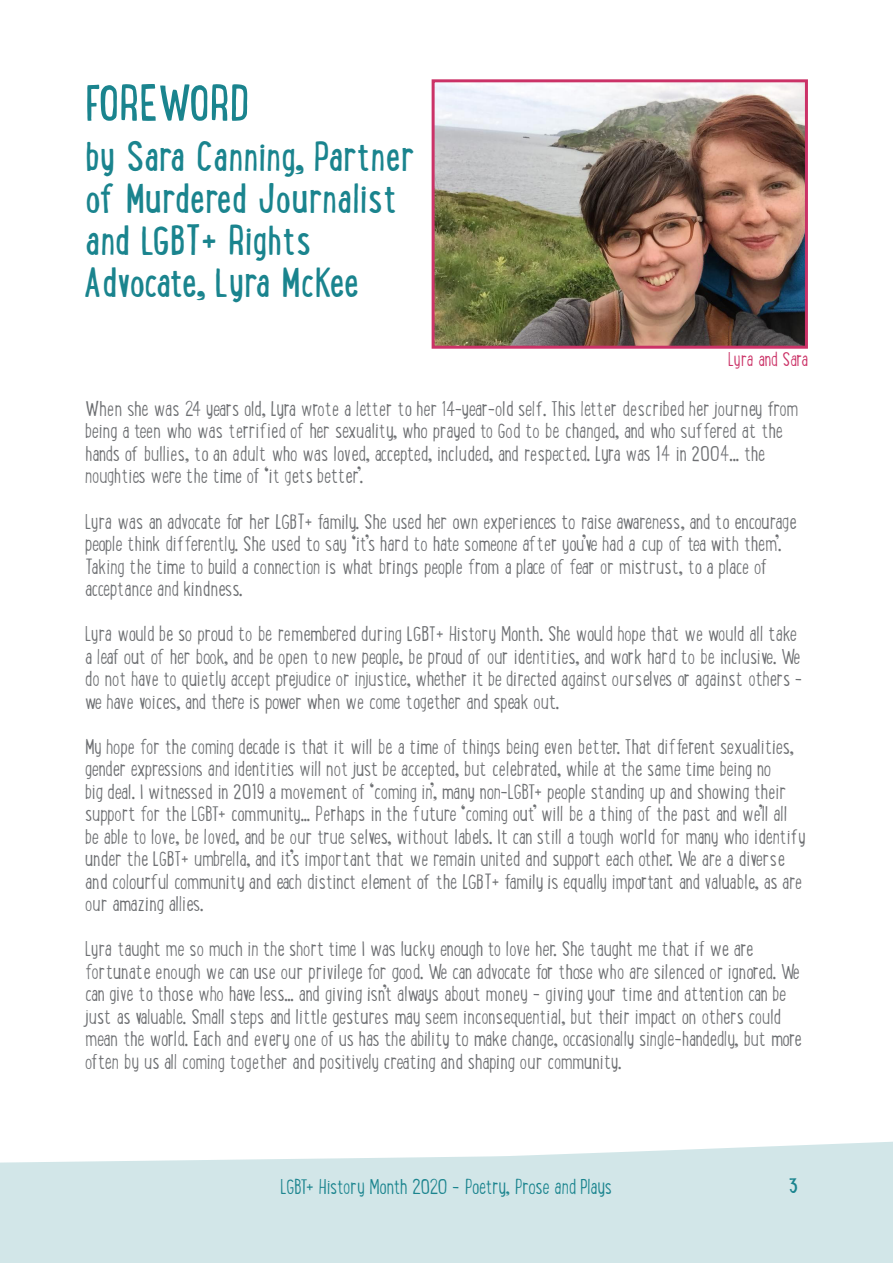
<style>
.page{position:relative;width:893px;height:1263px;background:#fff}
.page>*{position:absolute;margin:0;border:0;box-sizing:border-box;transform-origin:0 0}
.Sub_heading{font:54px "Lunch Box";color:#1a848e}
.Sub_heading-2{font:45px/42px "Lunch Box";color:#1a848e}
.t1{font:300 22.5px/22.5px "Lunch Box";color:#6d6f72}
.t2{font:300 22.5px "Lunch Box";letter-spacing:-.015em;color:#1a848e}
.t3{font:22.5px "Lunch Box";color:#1a848e}
.t4{font:300 21px "Lunch Box";letter-spacing:-.005em;color:#cb3267}
</style>
<div class="page">
<img style="left:436px;top:83px;width:368px;height:262px">
<div style="left:432px;top:79px;width:376px;height:270px;border:3px solid #cb3267"></div>
<p class="Sub_heading" style="left:85px;top:65px;width:166px">FOREWORD</p>
<p class="Sub_heading-2" style="left:85px;top:134px;width:330px">by Sara Canning, Partner of Murdered Journalist and LGBT+ Rights<br>Advocate, Lyra McKee</p>
<p class="t4" style="left:728px;top:347px;width:81px">Lyra and Sara</p>
<p class="t1" style="left:85px;top:398px;width:714px">When she was 24 years old, Lyra wrote a letter to her 14-year-old self. This letter described her journey from being a teen who was terrified of her sexuality, who prayed to God to be changed, and who suffered at the hands of bullies, to an adult who was loved, accepted, included, and respected. Lyra was 14 in 2004... the noughties were the time of ‘it gets better’.</p>
<p class="t1" style="left:85px;top:510px;width:712px">Lyra was an advocate for her LGBT+ family. She used her own experiences to raise awareness, and to encourage people think differently. She used to say ‘it’s hard to hate someone after you’ve had a cup of tea with them’.<br>Taking the time to build a connection is what brings people from a place of fear or mistrust, to a place of acceptance and kindness.</p>
<p class="t1" style="left:85px;top:623px;width:719px">Lyra would be so proud to be remembered during LGBT+ History Month. She would hope that we would all take a leaf out of her book, and be open to new people, be proud of our identities, and work hard to be inclusive. We do not have to quietly accept prejudice or injustice, whether it be directed against ourselves or against others - we have voices, and there is power when we come together and speak out.</p>
<p class="t1" style="left:85px;top:735px;width:722px">My hope for the coming decade is that it will be a time of things being even better. That different sexualities, gender expressions and identities will not just be accepted, but celebrated, while at the same time being no<br>big deal. I witnessed in 2019 a movement of ‘coming in’, many non-LGBT+ people standing up and showing their support for the LGBT+ community... Perhaps in the future ‘coming out’ will be a thing of the past and we’ll all be able to love, be loved, and be our true selves, without labels. It can still a tough world for many who identify under the LGBT+ umbrella, and it’s important that we remain united and support each other. We are a diverse and colourful community and each distinct element of the LGBT+ family is equally important and valuable, as are our amazing allies.</p>
<p class="t1" style="left:85px;top:938px;width:718px">Lyra taught me so much in the short time I was lucky enough to love her. She taught me that if we are fortunate enough we can use our privilege for good. We can advocate for those who are silenced or ignored. We can give to those who have less... and giving isn’t always about money - giving your time and attention can be just as valuable. Small steps and little gestures may seem inconsequential, but their impact on others could mean the world. Each and every one of us has the ability to make change, occasionally single-handedly, but more often by us all coming together and positively creating and shaping our community.</p>
<p class="t2" style="left:281px;top:1173px;width:333px">LGBT+ History Month 2020 - Poetry, Prose and Plays</p>
<p class="t3" style="left:789px;top:1170px;width:11px">3</p>
</div>
